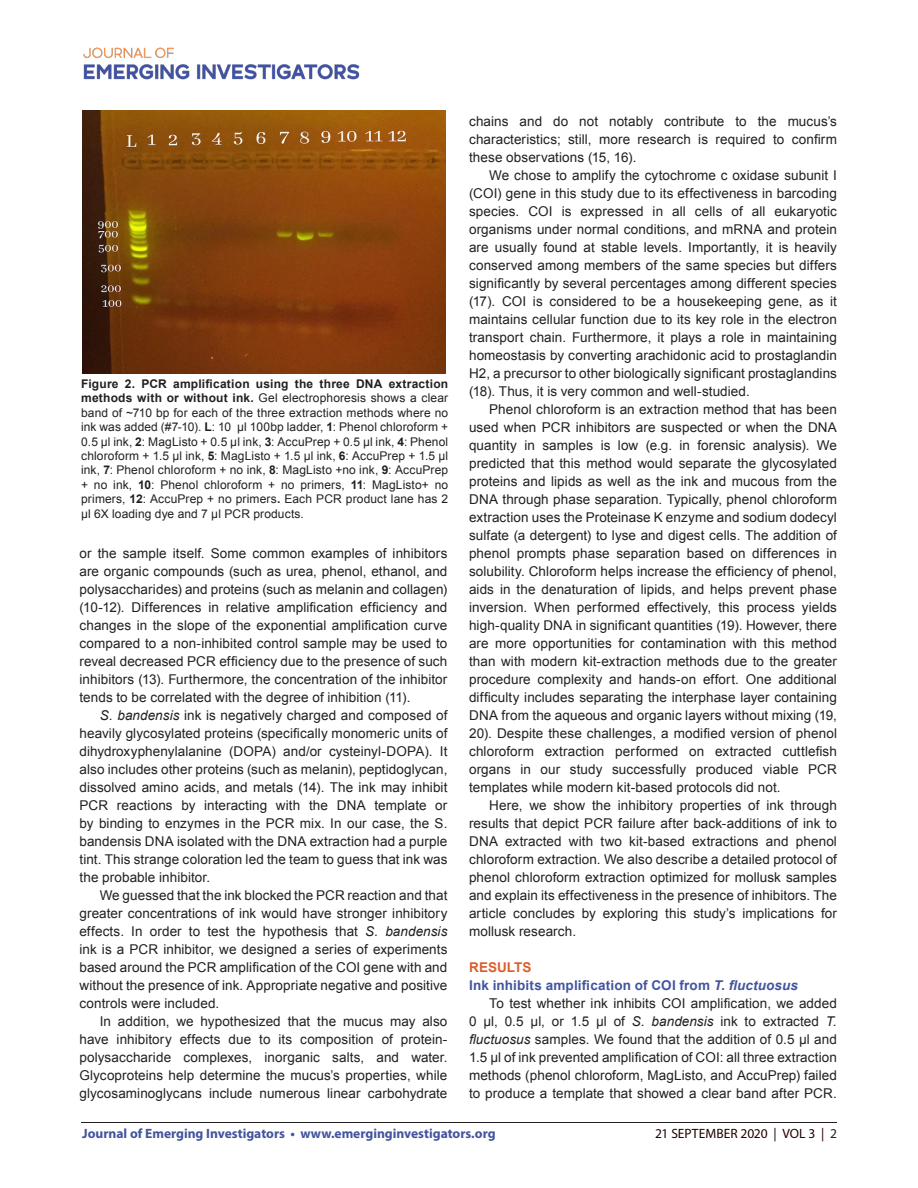
<style>
.page{position:relative;width:918px;height:1188px;background:#fff}
.page>*{position:absolute;margin:0;border:0;box-sizing:border-box;transform-origin:0 0}
.t1{font:13.5px/18px "Arial";letter-spacing:.005em;color:#231f20;text-align:justify}
.t2{font:700 13.5px "Myriad Pro";color:#42549e}
.t3{font:700 13.5px "Arial";letter-spacing:.015em;color:#42549e}
.t4{font:13.5px "Myriad Pro";letter-spacing:-.005em;color:#230000}
.t5{font:700 13.5px "Arial";letter-spacing:.005em;color:#dc5f2b}
.t6{font:12px/14.4px "Arial";letter-spacing:.01em;color:#231f20;text-align:justify}
.s1{font-weight:700}
.s2{font-style:italic}
.s3{color:#231f20}
</style>
<div class="page">
<hr style="left:81px;top:1122px;width:756px;height:1px;background:#231f20">
<img style="left:83px;top:47px;width:277px;height:33px">
<img style="left:82px;top:110px;width:364px;height:264px">
<p class="t6" style="left:81px;top:377px;width:369px"><span class="s1">Figure 2. PCR amplification using the three DNA extraction methods with or without ink.</span> Gel electrophoresis shows a clear band of ~710 bp for each of the three extraction methods where no ink was added (#7-10). <span class="s1">L</span>: 10 μl 100bp ladder, <span class="s1">1</span>: Phenol chloroform + 0.5 μl ink, <span class="s1">2</span>: MagListo + 0.5 μl ink, <span class="s1">3</span>: AccuPrep + 0.5 μl ink, <span class="s1">4</span>: Phenol chloroform + 1.5 μl ink, <span class="s1">5</span>: MagListo + 1.5 μl ink, <span class="s1">6</span>: AccuPrep + 1.5 μl ink, <span class="s1">7</span>: Phenol chloroform + no ink, <span class="s1">8</span>: MagListo +no ink, <span class="s1">9</span>: AccuPrep + no ink, <span class="s1">10</span>: Phenol chloroform + no primers, <span class="s1">11</span>: MagListo+ no primers, <span class="s1">12</span>: AccuPrep + no primers<span class="s1">.</span> Each PCR product lane has 2 μl 6X loading dye and 7 μl PCR products.</p>
<p class="t1" style="left:80px;top:544px;width:369px">or the sample itself. Some common examples of inhibitors are organic compounds (such as urea, phenol, ethanol, and polysaccharides) and proteins (such as melanin and collagen) (10-12). Differences in relative amplification efficiency and changes in the slope of the exponential amplification curve compared to a non-inhibited control sample may be used to reveal decreased PCR efficiency due to the presence of such inhibitors (13). Furthermore, the concentration of the inhibitor tends to be correlated with the degree of inhibition (11).</p>
<p class="t1" style="left:80px;top:706px;width:369px;text-indent:20px"><span class="s2">S. bandensis</span> ink is negatively charged and composed of heavily glycosylated proteins (specifically monomeric units of dihydroxyphenylalanine (DOPA) and/or cysteinyl-DOPA). It also includes other proteins (such as melanin), peptidoglycan, dissolved amino acids, and metals (14). The ink may inhibit PCR reactions by interacting with the DNA template or by binding to enzymes in the PCR mix. In our case, the S. bandensis DNA isolated with the DNA extraction had a purple tint. This strange coloration led the team to guess that ink was the probable inhibitor.</p>
<p class="t1" style="left:80px;top:886px;width:369px;text-indent:20px">We guessed that the ink blocked the PCR reaction and that greater concentrations of ink would have stronger inhibitory effects. In order to test the hypothesis that <span class="s2">S. bandensis </span>ink is a PCR inhibitor, we designed a series of experiments based around the PCR amplification of the COI gene with and without the presence of ink. Appropriate negative and positive controls were included.</p>
<p class="t1" style="left:80px;top:1012px;width:369px;text-indent:20px">In addition, we hypothesized that the mucus may also have inhibitory effects due to its composition of protein&shy;polysaccharide complexes, inorganic salts, and water.<br>Glycoproteins help determine the mucus’s properties, while glycosaminoglycans include numerous linear carbohydrate</p>
<p class="t1" style="left:469px;top:112px;width:369px">chains and do not notably contribute to the mucus’s characteristics; still, more research is required to confirm these observations (15, 16).</p>
<p class="t1" style="left:469px;top:166px;width:369px;text-indent:20px">We chose to amplify the cytochrome c oxidase subunit I (COI) gene in this study due to its effectiveness in barcoding species. COI is expressed in all cells of all eukaryotic organisms under normal conditions, and mRNA and protein are usually found at stable levels. Importantly, it is heavily conserved among members of the same species but differs significantly by several percentages among different species (17). COI is considered to be a housekeeping gene, as it maintains cellular function due to its key role in the electron transport chain. Furthermore, it plays a role in maintaining homeostasis by converting arachidonic acid to prostaglandin H2, a precursor to other biologically significant prostaglandins (18). Thus, it is very common and well-studied.</p>
<p class="t1" style="left:469px;top:400px;width:369px;text-indent:20px">Phenol chloroform is an extraction method that has been used when PCR inhibitors are suspected or when the DNA quantity in samples is low (e.g. in forensic analysis). We predicted that this method would separate the glycosylated proteins and lipids as well as the ink and mucous from the DNA through phase separation. Typically, phenol chloroform extraction uses the Proteinase K enzyme and sodium dodecyl sulfate (a detergent) to lyse and digest cells. The addition of phenol prompts phase separation based on differences in solubility. Chloroform helps increase the efficiency of phenol, aids in the denaturation of lipids, and helps prevent phase inversion. When performed effectively, this process yields high-quality DNA in significant quantities (19). However, there are more opportunities for contamination with this method than with modern kit-extraction methods due to the greater procedure complexity and hands-on effort. One additional difficulty includes separating the interphase layer containing DNA from the aqueous and organic layers without mixing (19, 20). Despite these challenges, a modified version of phenol chloroform extraction performed on extracted cuttlefish organs in our study successfully produced viable PCR templates while modern kit-based protocols did not.</p>
<p class="t1" style="left:469px;top:796px;width:369px;text-indent:20px">Here, we show the inhibitory properties of ink through results that depict PCR failure after back-additions of ink to DNA extracted with two kit-based extractions and phenol chloroform extraction. We also describe a detailed protocol of phenol chloroform extraction optimized for mollusk samples and explain its effectiveness in the presence of inhibitors. The article concludes by exploring this study’s implications for mollusk research.</p>
<p class="t5" style="left:469px;top:958px;width:64px">RESULTS</p>
<p class="t3" style="left:469px;top:976px;width:331px">Ink inhibits amplification of COI from <span class="s2">T. fluctuosus</span></p>
<p class="t1" style="left:469px;top:994px;width:369px;text-indent:20px">To test whether ink inhibits COI amplification, we added 0 μl, 0.5 μl, or 1.5 μl of <span class="s2">S. bandensis</span> ink to extracted <span class="s2">T. fluctuosus</span> samples. We found that the addition of 0.5 μl and 1.5 μl of ink prevented amplification of COI: all three extraction methods (phenol chloroform, MagListo, and AccuPrep) failed to produce a template that showed a clear band after PCR.</p>
<p class="t2" style="left:82px;top:1125px;width:415px">Journal of Emerging Investigators • www.emerginginvestigators.org</p>
<p class="t4" style="left:655px;top:1125px;width:183px">21 SEPTEMBER 2020 | VOL 3 | <span class="s3">2</span></p>
</div>
